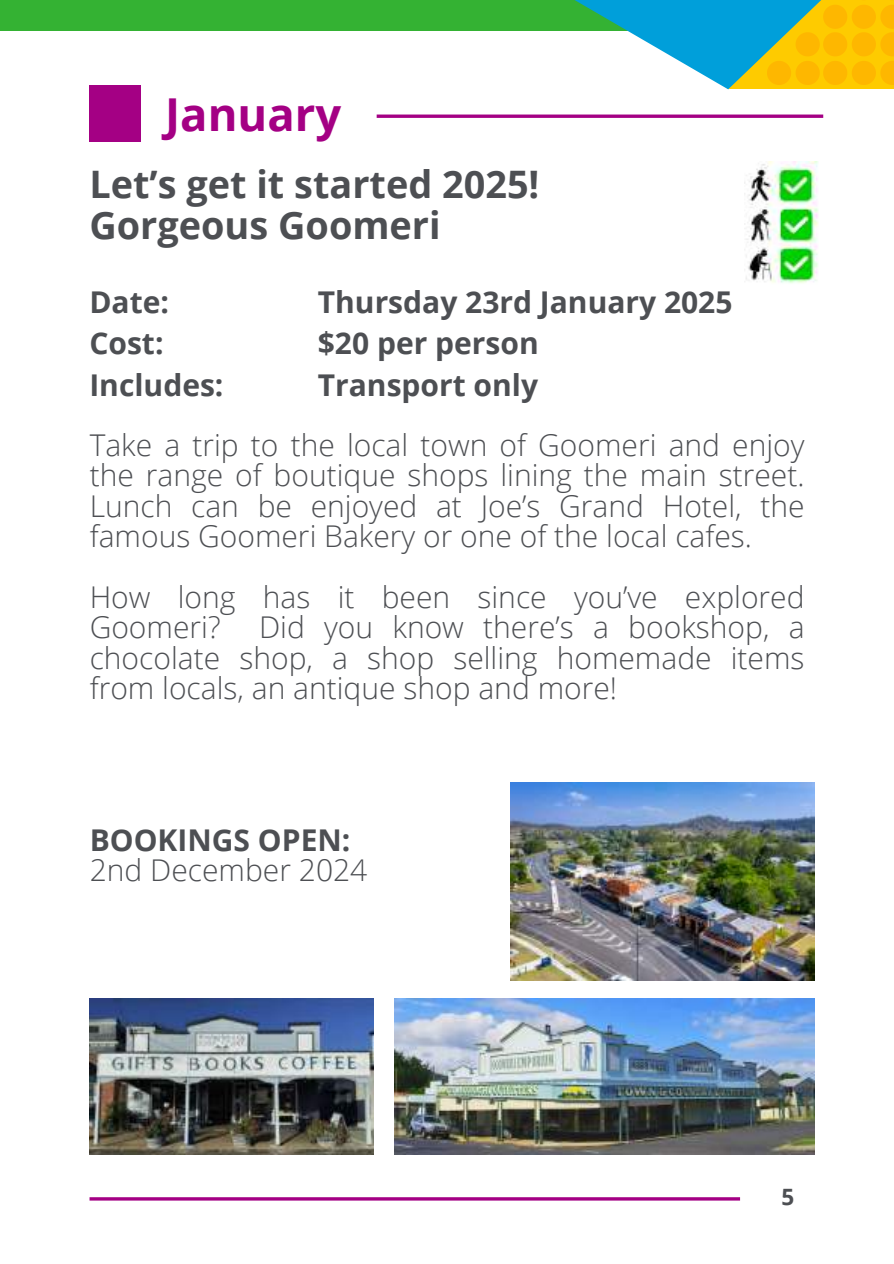
<style>
.page{position:relative;width:894px;height:1264px;background:#fff}
.page>*{position:absolute;margin:0;border:0;box-sizing:border-box;transform-origin:0 0}
.t1{font:700 45.3px "Open Sans";color:#a40084}
.t2{font:700 37.8px/41.7px "Open Sans";color:#4d4f53}
.t3{font:300 30px/30.3px "Open Sans";color:#4d4f53;text-align:justify}
.t4{font:700 30px/41.7px "Open Sans";color:#4d4f53}
.t5{font:700 22.5px "Open Sans";color:#4d4f53}
</style>
<div class="page">
<hr style="left:89px;top:1197px;width:650px;height:3px;background:#a40084">
<div style="left:0;top:0;width:700px;height:31px;background:#34b233"></div>
<svg style="left:575px;top:0;width:153px;height:89px"></svg>
<svg style="left:728px;top:0;width:165px;height:89px;background:#53ad92"></svg>
<svg style="left:767px;top:0;width:126px;height:84px;background:#dbbb1d"></svg>
<div style="left:90px;top:85px;width:51px;height:56px;background:#a40084"></div>
<svg style="left:376px;top:114px;width:447px;height:4px;background:#b12796"></svg>
<img style="left:744px;top:161px;width:73px;height:122px">
<img style="left:395px;top:998px;width:419px;height:155px">
<img style="left:90px;top:998px;width:283px;height:155px">
<img style="left:510px;top:782px;width:304px;height:198px">
<h1 class="t1" style="left:165px;top:83px;width:177px">January</h1>
<p class="t2" style="left:89px;top:162px;width:451px">Let’s get it started 2025!<br>Gorgeous Goomeri</p>
<p class="t4" style="left:89px;top:280px;width:136px">Date:<br>Cost:<br>Includes:</p>
<p class="t4" style="left:318px;top:280px;width:416px">Thursday 23rd January 2025 $20 per person<br>Transport only</p>
<p class="t3" style="left:90px;top:429px;width:716px">Take a trip to the local town of Goomeri and enjoy the range of boutique shops lining the main street.<br>Lunch can be enjoyed at Joe’s Grand Hotel, the famous Goomeri Bakery or one of the local cafes.</p>
<p class="t3" style="left:90px;top:581px;width:716px">How long has it been since you’ve explored<br>Goomeri?</p>
<p class="t3" style="left:90px;top:611px;width:716px;text-indent:169px">Did you know there’s a bookshop, a chocolate shop, a shop selling homemade items from locals, an antique shop and more!</p>
<p class="t4" style="left:90px;top:818px;width:262px">BOOKINGS OPEN:</p>
<p class="t3" style="left:90px;top:854px;width:279px">2nd December 2024</p>
<p class="t5" style="left:781px;top:1180px;width:14px">5</p>
</div>
